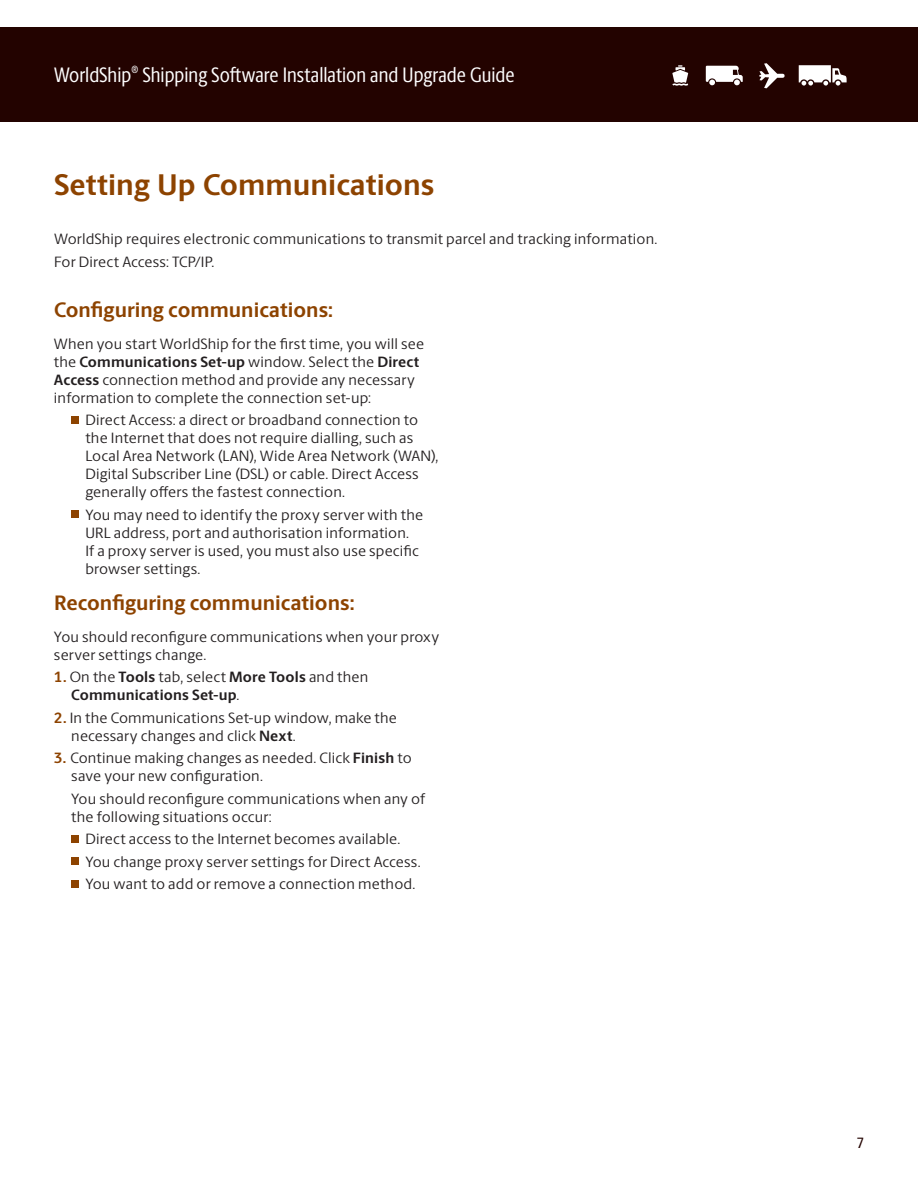
<style>
.page{position:relative;width:918px;height:1188px;background:#fff}
.page>*{position:absolute;margin:0;border:0;box-sizing:border-box;transform-origin:0 0}
.t1{font:700 30px "UPS Berlingske Sans";color:#8d4300}
.t2{font:700 21px "UPS Berlingske Sans";color:#8d4300}
.t3{font:21px "UPS Berlingske Sans Cn";color:#fff}
.t4{font:15px/18px "UPS Berlingske Sans";letter-spacing:.01em;color:#231f20}
.t5{font:700 15px/18px "UPS Berlingske Sans";letter-spacing:.01em;color:#231f20}
.t6{font:500 15px "UPS Berlingske Sans Cn";color:#230300}
.s1{font-weight:700}
.s2{color:#8d4300}
.s3{font-weight:400}
.s4{font-weight:700;color:#8d4300}
</style>
<div class="page">
<div style="left:0;top:27px;width:918px;height:95px;background:#230300"></div>
<svg style="left:672px;top:65px;width:16px;height:21px"></svg>
<svg style="left:706px;top:66px;width:37px;height:20px"></svg>
<svg style="left:759px;top:63px;width:26px;height:25px"></svg>
<svg style="left:799px;top:65px;width:48px;height:21px"></svg>
<div style="left:71px;top:416px;width:8px;height:8px;background:#8d4300"></div>
<div style="left:71px;top:510px;width:8px;height:8px;background:#8d4300"></div>
<div style="left:71px;top:835px;width:8px;height:8px;background:#8d4300"></div>
<div style="left:71px;top:858px;width:8px;height:7px;background:#8d4300"></div>
<div style="left:71px;top:880px;width:8px;height:8px;background:#8d4300"></div>
<h2 class="t3" style="left:54px;top:60px;width:462px">WorldShip<sup>®</sup> Shipping Software Installation and Upgrade Guide</h2>
<h1 class="t1" style="left:54px;top:162px;width:382px">Setting Up Communications</h1>
<p class="t4" style="left:54px;top:227px;width:605px;line-height:22.5px">WorldShip requires electronic communications to transmit parcel and tracking information.<br>For Direct Access: TCP/IP.</p>
<h2 class="t2" style="left:54px;top:294px;width:281px">Configuring communications:</h2>
<p class="t4" style="left:54px;top:334px;width:372px">When you start WorldShip for the first time, you will see the <span class="s1">Communications Set-up</span> window. Select the <span class="s1">Direct Access</span> connection method and provide any necessary information to complete the connection set-up:</p>
<p class="t4" style="left:85px;top:410px;width:355px">Direct Access: a direct or broadband connection to the Internet that does not require dialling, such as Local Area Network (LAN), Wide Area Network (WAN), Digital Subscriber Line (DSL) or cable. Direct Access generally offers the fastest connection.</p>
<p class="t4" style="left:85px;top:505px;width:339px">You may need to identify the proxy server with the URL address, port and authorisation information.<br>If a proxy server is used, you must also use specific browser settings.</p>
<h2 class="t2" style="left:54px;top:588px;width:302px">Reconfiguring communications:</h2>
<p class="t4" style="left:54px;top:627px;width:387px">You should reconfigure communications when your proxy server settings change.</p>
<p class="t5" style="left:71px;top:668px;width:299px;text-indent:-17px"><span class="s2">1.</span> <span class="s3">On the</span> Tools <span class="s3">tab, select</span> More Tools <span class="s3">and then<br></span>Communications Set-up<span class="s3">.</span></p>
<p class="t4" style="left:71px;top:708px;width:327px;text-indent:-17px"><span class="s4">2.</span> In the Communications Set-up window, make the necessary changes and click <span class="s1">Next</span>.</p>
<p class="t4" style="left:71px;top:749px;width:342px;text-indent:-17px"><span class="s4">3.</span> Continue making changes as needed. Click <span class="s1">Finish</span> to save your new configuration.</p>
<p class="t4" style="left:71px;top:789px;width:355px">You should reconfigure communications when any of the following situations occur:</p>
<p class="t4" style="left:85px;top:827px;width:337px;line-height:22.5px">Direct access to the Internet becomes available.<br>You change proxy server settings for Direct Access.<br>You want to add or remove a connection method.</p>
<p class="t6" style="left:857px;top:1132px;width:8px">7</p>
</div>
